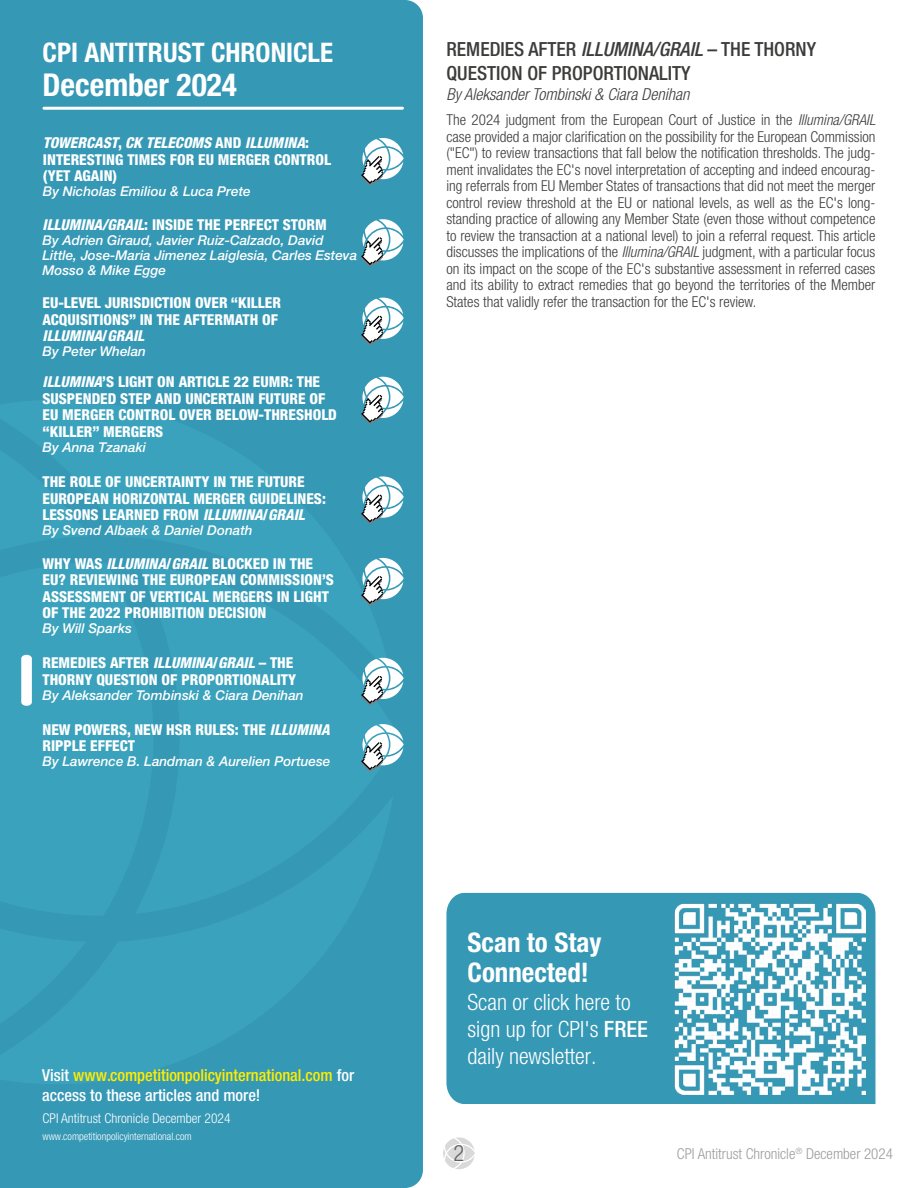
<style>
.page{position:relative;width:918px;height:1188px;background:#fff}
.page>*{position:absolute;margin:0;border:0;box-sizing:border-box;transform-origin:0 0}
.t1{font:700 condensed 31.5px "Helvetica Neue LT Std";color:#fff}
.t2{font:700 condensed 27px/29.8px "Helvetica Neue LT Std";color:#fff}
.t3{font:300 condensed 22.5px/27px "Helvetica Neue LT Std";color:#fff}
.t4{font:300 condensed 22.5px "Helvetica Neue LT Std";color:#646363}
.t5{font:500 condensed 19.5px/23.4px "Helvetica Neue LT Std";color:#3c3c3b}
.t6{font:500 condensed 16.5px/19.8px "Helvetica Neue LT Std";color:#ffed00}
.t7{font:italic 300 condensed 16.5px "Helvetica Neue LT Std";color:#3c3c3b}
.t8{font:300 condensed 15px/16.5px "Helvetica Neue LT Std";color:#3c3c3b;text-align:justify}
.t9{font:800 condensed 15px/16.5px "Helvetica Neue LT Std";color:#fff}
.t10{font:300 condensed 15px "Helvetica Neue LT Std";color:#9d9d9c}
.t11{font:italic 500 13.5px/15px "Helvetica Neue LT Std";color:#fff}
.t12{font:300 condensed 13.5px "Helvetica Neue LT Std";color:#fff}
.t13{font:300 condensed 10.5px "Helvetica Neue LT Std";color:#fff}
.s1{font-style:italic}
.s2{color:#fff}
.s3{font-weight:500}
</style>
<div class="page">
<svg style="left:443px;top:1137px;width:32px;height:32px"></svg>
<div style="left:446px;top:893px;width:429px;height:211px;background:#3598b5"></div>
<div style="left:0;top:0;width:423px;height:1188px;background:#3598b5"></div>
<div style="left:0;top:677px;width:135px;height:119px;background:#3aa2bc"></div>
<svg style="left:0;top:796px;width:393px;height:288px;background:#379db8"></svg>
<svg style="left:0;top:400px;width:391px;height:277px;background:#379db8"></svg>
<svg style="left:135px;top:564px;width:265px;height:350px;background:#389fba"></svg>
<svg style="left:0;top:769px;width:86px;height:291px;background:#389fba"></svg>
<hr style="left:43px;top:107px;width:361px;height:3px;background:#fff;border-radius:2px">
<img style="left:674px;top:904px;width:192px;height:191px">
<svg style="left:0;top:419px;width:89px;height:294px;background:#3ca1bb"></svg>
<svg style="left:361px;top:138px;width:43px;height:48px"></svg>
<svg style="left:361px;top:377px;width:43px;height:48px"></svg>
<svg style="left:361px;top:476px;width:43px;height:48px"></svg>
<svg style="left:361px;top:558px;width:43px;height:48px"></svg>
<svg style="left:361px;top:658px;width:43px;height:48px"></svg>
<svg style="left:361px;top:724px;width:43px;height:48px"></svg>
<svg style="left:361px;top:298px;width:43px;height:47px"></svg>
<svg style="left:361px;top:219px;width:43px;height:48px"></svg>
<h2 class="t2" style="left:43px;top:37px;width:292px">CPI ANTITRUST CHRONICLE</h2>
<h1 class="t1" style="left:43px;top:66px;width:196px">December 2024</h1>
<p class="t9" style="left:43px;top:134px;width:290px"><span class="s1">TOWERCAST</span>, <span class="s1">CK TELECOMS</span> AND <span class="s1">ILLUMINA</span>:<br>INTERESTING TIMES FOR EU MERGER CONTROL (YET AGAIN)</p>
<p class="t11" style="left:43px;top:184px;width:209px">By Nicholas Emiliou &amp; Luca Prete</p>
<p class="t9" style="left:43px;top:216px;width:286px"><span class="s1">ILLUMINA/GRAIL</span>: INSIDE THE PERFECT STORM</p>
<p class="t11" style="left:43px;top:232px;width:316px">By Adrien Giraud, Javier Ruiz-Calzado, David<br>Little, Jose-Maria Jimenez Laiglesia, Carles Esteva<br>Mosso &amp; Mike Egge</p>
<p class="t9" style="left:43px;top:295px;width:240px">EU-LEVEL JURISDICTION OVER “KILLER<br>ACQUISITIONS” IN THE AFTERMATH OF<br><span class="s1">ILLUMINA</span>/<span class="s1">GRAIL</span></p>
<p class="t11" style="left:43px;top:344px;width:105px">By Peter Whelan</p>
<p class="t9" style="left:43px;top:374px;width:296px"><span class="s1">ILLUMINA</span>’S LIGHT ON ARTICLE 22 EUMR: THE SUSPENDED STEP AND UNCERTAIN FUTURE OF EU MERGER CONTROL OVER BELOW-THRESHOLD “KILLER” MERGERS</p>
<p class="t11" style="left:43px;top:440px;width:105px">By Anna Tzanaki</p>
<p class="t9" style="left:43px;top:473px;width:285px">THE ROLE OF UNCERTAINTY IN THE FUTURE<br>EUROPEAN HORIZONTAL MERGER GUIDELINES:<br>LESSONS LEARNED FROM <span class="s1">ILLUMINA</span>/<span class="s1">GRAIL</span></p>
<p class="t11" style="left:43px;top:523px;width:212px">By Svend Albaek &amp; Daniel Donath</p>
<p class="t9" style="left:43px;top:555px;width:293px">WHY WAS <span class="s1">ILLUMINA</span>/<span class="s1">GRAIL</span> BLOCKED IN THE EU? REVIEWING THE EUROPEAN COMMISSION’S ASSESSMENT OF VERTICAL MERGERS IN LIGHT OF THE 2022 PROHIBITION DECISION</p>
<p class="t11" style="left:43px;top:621px;width:91px">By Will Sparks</p>
<p class="t9" style="left:43px;top:655px;width:255px">REMEDIES AFTER <span class="s1">ILLUMINA</span>/<span class="s1">GRAIL</span> – THE<br>THORNY QUESTION OF PROPORTIONALITY</p>
<p class="t11" style="left:43px;top:688px;width:263px">By Aleksander Tombinski &amp; Ciara Denihan</p>
<p class="t9" style="left:43px;top:721px;width:289px">NEW POWERS, NEW HSR RULES: THE <span class="s1">ILLUMINA<br></span>RIPPLE EFFECT</p>
<p class="t11" style="left:43px;top:754px;width:289px">By Lawrence B. Landman &amp; Aurelien Portuese</p>
<p class="t6" style="left:42px;top:1065px;width:313px"><span class="s2">Visit</span> www.competitionpolicyinternational.com <span class="s2">for access to these articles and more!</span></p>
<p class="t12" style="left:43px;top:1111px;width:190px">CPI Antitrust Chronicle December 2024</p>
<p class="t13" style="left:43px;top:1130px;width:151px">www.competitionpolicyinternational.com</p>
<h3 class="t5" style="left:446px;top:38px;width:371px">REMEDIES AFTER <span class="s1">ILLUMINA/GRAIL</span> – THE THORNY<br>QUESTION OF PROPORTIONALITY</h3>
<p class="t7" style="left:446px;top:84px;width:245px">By Aleksander Tombinski &amp; Ciara Denihan</p>
<p class="t8" style="left:446px;top:111px;width:431px">The 2024 judgment from the European Court of Justice in the <span class="s1">Illumina/GRAIL </span>case provided a major clarification on the possibility for the European Commission ("EC") to review transactions that fall below the notification thresholds. The judg&shy;ment invalidates the EC's novel interpretation of accepting and indeed encourag&shy;ing referrals from EU Member States of transactions that did not meet the merger control review threshold at the EU or national levels, as well as the EC's long&shy;standing practice of allowing any Member State (even those without competence to review the transaction at a national level) to join a referral request. This article discusses the implications of the <span class="s1">Illumina/GRAIL</span> judgment, with a particular focus on its impact on the scope of the EC's substantive assessment in referred cases and its ability to extract remedies that go beyond the territories of the Member States that validly refer the transaction for the EC's review.</p>
<h2 class="t2" style="left:468px;top:927px;width:135px">Scan to Stay<br>Connected!</h2>
<h3 class="t3" style="left:468px;top:988px;width:182px">Scan or click here to sign up for CPI's <span class="s3">FREE </span>daily newsletter.</h3>
<h3 class="t4" style="left:454px;top:1141px;width:12px">2</h3>
<p class="t10" style="left:677px;top:1145px;width:217px">CPI Antitrust Chronicle<sup>®</sup> December 2024</p>
</div>
